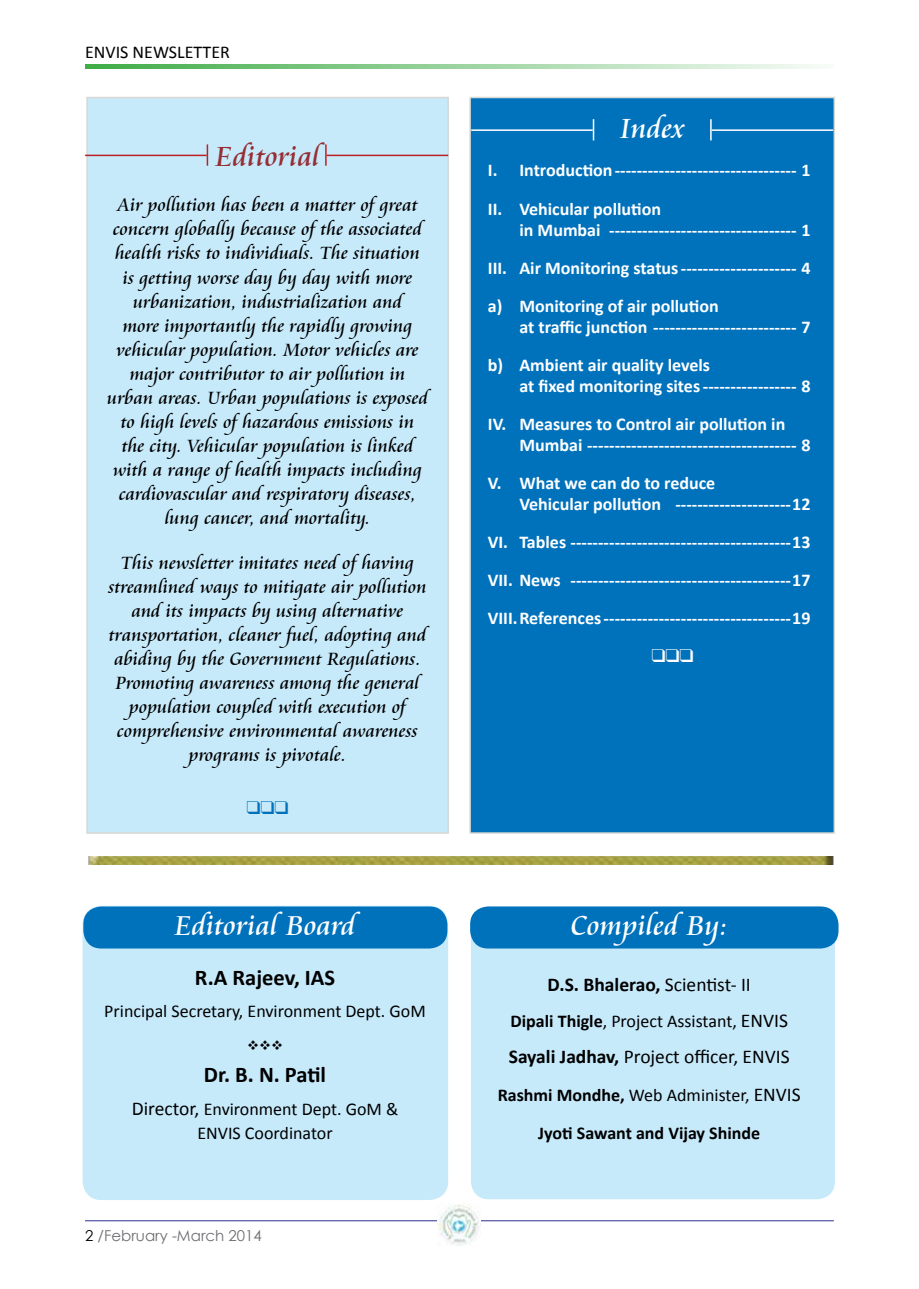
<style>
.page{position:relative;width:919px;height:1289px;background:#fff}
.page>*{position:absolute;margin:0;border:0;box-sizing:border-box;transform-origin:0 0}
.t1{font:30.45px "Cataneo BT";color:#962e34}
.t2{font:30.45px "Cataneo BT";color:#fff}
.t3{font:30px "Cataneo BT";color:#fff}
.t4{font:700 22.5px "Calibri";color:#000}
.t5{font:19.5px/24px "Cataneo BT";color:#000;text-align:center}
.t6{font:19.5px "Calibri";color:#000}
.t7{font:700 19.5px "Calibri";color:#000}
.t8{font:18.6px "Zapf Dingbats";color:#0072bc}
.t9{font:18.6px "Zapf Dingbats";color:#fff}
.t10{font:700 18px/38px "Calibri";color:#fff}
.t11{font:18px/24px "Calibri";color:#000;text-align:center}
.t12{font:700 18px/37.8px "Calibri";color:#000}
.t13{font:15px "Century Gothic";color:#6d6e71}
.t14{font:13.5px "Wingdings";color:#000}
.s1{font-size:19.5px}
.s2{color:#000}
.s3{font-weight:400}
.s4{font-weight:700}
.s5{font-weight:400;font-size:19.5px}
</style>
<div class="page">
<svg style="left:85px;top:64px;width:731px;height:5px;background:#99d29d"></svg>
<hr style="left:85px;top:1220px;width:748px;height:1px;background:#2e3092">
<img style="left:437px;top:1204px;width:43px;height:42px">
<div style="left:83px;top:906px;width:364px;height:293px;background:#c7eafb;border-radius:18px"></div>
<div style="left:83px;top:905px;width:365px;height:294px;border:2px solid #c7eafb;border-radius:18px"></div>
<div style="left:471px;top:906px;width:363px;height:293px;background:#c7eafb;border-radius:18px"></div>
<div style="left:87px;top:97px;width:361px;height:736px;background:#c7eafb"></div>
<div style="left:86px;top:97px;width:363px;height:736px;border:2px solid #d7d8d2"></div>
<div style="left:470px;top:97px;width:364px;height:736px;background:#0072bc"></div>
<div style="left:469px;top:97px;width:366px;height:736px;border:2px solid #d7d8d2"></div>
<hr style="left:85px;top:155px;width:122px;height:1px;background:#be1f24">
<svg style="left:207px;top:144px;width:1px;height:22px"></svg>
<hr style="left:471px;top:129px;width:121px;height:2px;background:#fff">
<hr style="left:592px;top:119px;width:2px;height:21px;background:#fff">
<hr style="left:711px;top:129px;width:122px;height:2px;background:#fff">
<svg style="left:710px;top:119px;width:1px;height:21px"></svg>
<hr style="left:326px;top:155px;width:122px;height:1px;background:#be1f24">
<svg style="left:325px;top:144px;width:1px;height:22px"></svg>
<img style="left:88px;top:856px;width:745px;height:8px">
<div style="left:83px;top:906px;width:364px;height:42px;background:#0072bc;border-radius:18px"></div>
<div style="left:470px;top:906px;width:368px;height:42px;background:#0072bc;border-radius:18px"></div>
<p class="t11" style="left:85px;top:39px;width:146px">ENVIS NEWSLETTER</p>
<h1 class="t1" style="left:215px;top:138px;width:106px">Editorial</h1>
<p class="t5" style="left:107px;top:194px;width:322px">Air pollution has been a matter ofgreat concern globally because ofthe associated health risks to individuals. The situation is getting worse day by day with more urbanization, industrialization and<br>more importantly the rapidly growing vehicular population. Motor vehicles are major contributor to air pollution in urban areas. Urban populations is exposed to high levels ofhazardous emissions in the city. Vehicular population is linked with a range ofhealth impacts including cardiovascular and respiratory diseases, lung cancer, and mortality.</p>
<p class="t5" style="left:108px;top:551px;width:320px">This newsletter imitates need ofhaving streamlined ways to mitigate air pollution and its impacts by using alternative transportation, cleaner fuel, adopting and abiding by the Government Regulations.<br>Promoting awareness among the general population coupled with execution of comprehensive environmental awareness programs is pivotale.</p>
<p class="t8" style="left:246px;top:799px;width:44px">❑❑❑</p>
<h2 class="t3" style="left:174px;top:906px;width:183px">Editorial Board</h2>
<p class="t4" style="left:195px;top:963px;width:142px">R.A Rajeev, IAS</p>
<p class="t11" style="left:104px;top:998px;width:323px">Principal Secretary, Environment Dept. GoM</p>
<p class="t14" style="left:247px;top:1037px;width:38px">❖❖❖</p>
<p class="t4" style="left:204px;top:1060px;width:124px">Dr. B. N. Patil</p>
<p class="t11" style="left:132px;top:1095px;width:268px"><span class="s1">Director,</span> Environment Dept. GoM &amp;<br>ENVIS Coordinator</p>
<p class="t13" style="left:85px;top:1225px;width:178px"><span class="s2">2</span> /February -March 2014</p>
<h1 class="t2" style="left:620px;top:110px;width:66px">Index</h1>
<p class="t10" style="left:488px;top:151px;width:324px">I. Introduction--------------------------------- 1<br>II. Vehicular pollution</p>
<p class="t10" style="left:488px;top:210px;width:324px;text-align:justify;text-indent:32px">in Mumbai ---------------------------------- 1<br>III. Air Monitoring status--------------------- 4 a) Monitoring of air pollution</p>
<p class="t10" style="left:488px;top:307px;width:324px;text-indent:32px">at traffic junction -------------------------- 7 b) Ambient air quality levels</p>
<p class="t10" style="left:488px;top:366px;width:324px;text-indent:32px">at fixed monitoring sites----------------- 8<br>IV. Measures to Control air pollution in</p>
<p class="t10" style="left:488px;top:425px;width:324px;text-indent:32px">Mumbai -------------------------------------- 8<br>V. What we can do to reduce</p>
<p class="t10" style="left:488px;top:484px;width:324px;text-align:justify;text-indent:32px">Vehicular pollution ---------------------12<br>VI. Tables ----------------------------------------13<br>VII. News ----------------------------------------17<br>VIII.References----------------------------------19</p>
<p class="t9" style="left:651px;top:646px;width:44px">❑❑❑</p>
<h2 class="t3" style="left:570px;top:906px;width:158px">Compiled By:</h2>
<p class="t7" style="left:547px;top:972px;width:198px">D.S. Bhalerao, <span class="s3">Scientist- ii</span></p>
<p class="t11" style="left:510px;top:1008px;width:250px"><span class="s4">Dipali Thigle</span>, Project Assistant, <span class="s1">Envis</span></p>
<p class="t6" style="left:508px;top:1044px;width:254px"><span class="s4">Sayali Jadhav,</span> Project officer, Envis</p>
<p class="t12" style="left:538px;top:1075px;width:235px;text-indent:-41px">Rashmi Mondhe, <span class="s3">Web Administer,</span> <span class="s5">Envis<br></span>Jyoti Sawant and Vijay Shinde</p>
</div>
